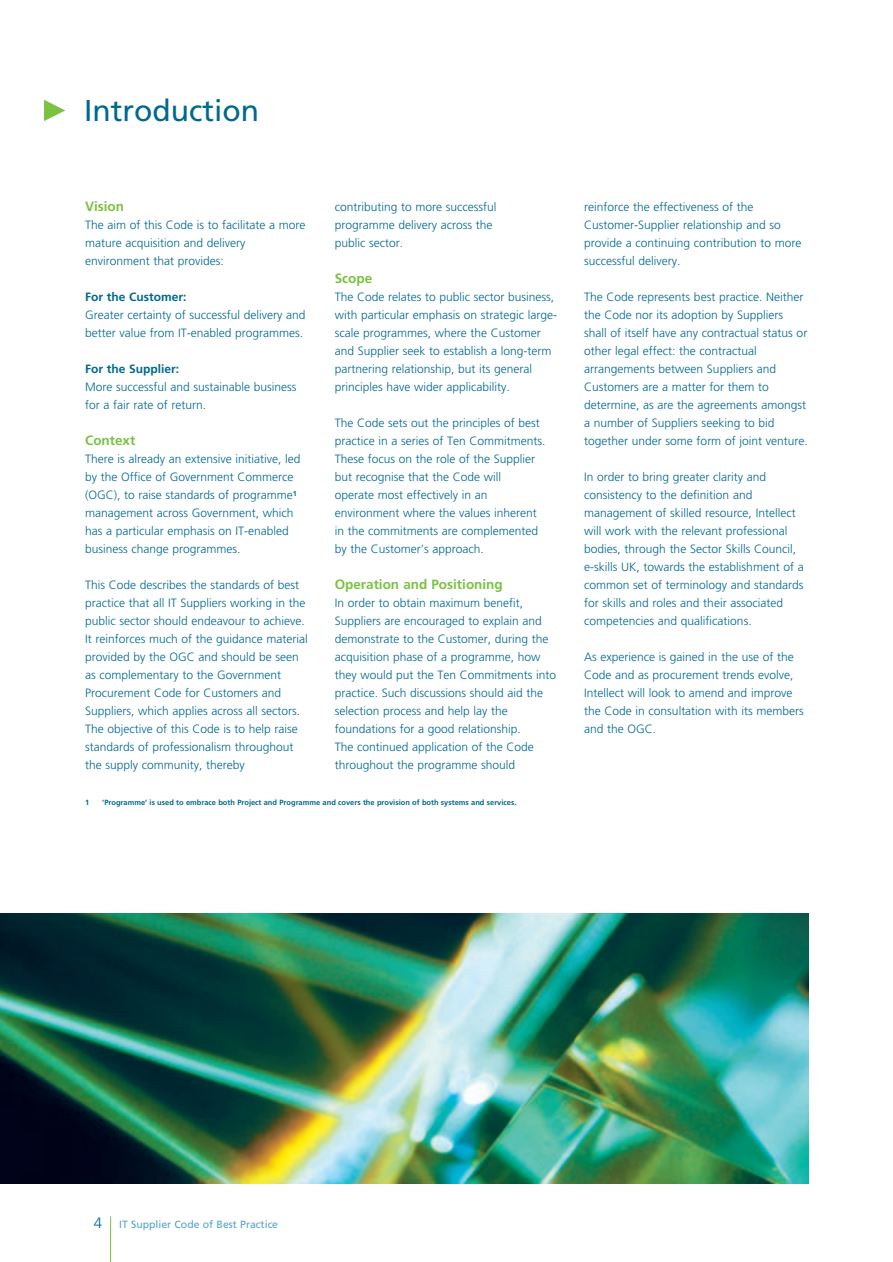
<style>
.page{position:relative;width:893px;height:1262px;background:#fff}
.page>*{position:absolute;margin:0;border:0;box-sizing:border-box;transform-origin:0 0}
.t1{font:30px "Frutiger";color:#00688f}
.t2{font:700 13.5px "Frutiger";color:#7bc142}
.t3{font:300 12px/18px "Frutiger";color:#00688f}
.t4{font:700 12px "Frutiger";color:#00688f}
.t5{font:10.5px "Frutiger";color:#55a4c3}
.t6{font:700 7.5px "Frutiger";color:#00688f}
.s1{font-weight:300;font-size:15px;color:#00688f}
</style>
<div class="page">
<hr style="left:110px;top:1216px;width:1px;height:45px;background:#7bc142">
<svg style="left:44px;top:100px;width:21px;height:21px"></svg>
<img style="left:0;top:913px;width:808px;height:270px">
<h1 class="t1" style="left:84px;top:99px;width:176px">Introduction</h1>
<p class="t2" style="left:85px;top:201px;width:40px">Vision</p>
<p class="t3" style="left:85px;top:217px;width:222px">The aim of this Code is to facilitate a more mature acquisition and delivery environment that provides:</p>
<p class="t4" style="left:85px;top:292px;width:103px">For the Customer:</p>
<p class="t3" style="left:85px;top:307px;width:222px">Greater certainty of successful delivery and better value from IT-enabled programmes.</p>
<p class="t4" style="left:85px;top:364px;width:96px">For the Supplier:</p>
<p class="t3" style="left:85px;top:379px;width:213px">More successful and sustainable business for a fair rate of return.</p>
<p class="t2" style="left:85px;top:435px;width:52px">Context</p>
<p class="t3" style="left:85px;top:451px;width:217px">There is already an extensive initiative, led by the Office of Government Commerce (OGC), to raise standards of programme<sup>1 </sup>management across Government, which has a particular emphasis on IT-enabled business change programmes.</p>
<p class="t3" style="left:85px;top:577px;width:224px">This Code describes the standards of best practice that all IT Suppliers working in the public sector should endeavour to achieve.<br>It reinforces much of the guidance material provided by the OGC and should be seen as complementary to the Government Procurement Code for Customers and Suppliers, which applies across all sectors.<br>The objective of this Code is to help raise standards of professionalism throughout the supply community, thereby</p>
<p class="t3" style="left:334px;top:199px;width:163px">contributing to more successful programme delivery across the public sector.</p>
<p class="t2" style="left:334px;top:273px;width:39px">Scope</p>
<p class="t3" style="left:334px;top:289px;width:224px">The Code relates to public sector business, with particular emphasis on strategic large&shy;scale programmes, where the Customer and Supplier seek to establish a long-term partnering relationship, but its general principles have wider applicability.</p>
<p class="t3" style="left:334px;top:415px;width:212px">The Code sets out the principles of best practice in a series of Ten Commitments.<br>These focus on the role of the Supplier but recognise that the Code will<br>operate most effectively in an environment where the values inherent in the commitments are complemented by the Customer’s approach.</p>
<p class="t2" style="left:334px;top:579px;width:169px">Operation and Positioning</p>
<p class="t3" style="left:334px;top:595px;width:223px">In order to obtain maximum benefit, Suppliers are encouraged to explain and demonstrate to the Customer, during the acquisition phase of a programme, how they would put the Ten Commitments into practice. Such discussions should aid the selection process and help lay the foundations for a good relationship.<br>The continued application of the Code throughout the programme should</p>
<p class="t6" style="left:85px;top:799px;width:6px">1</p>
<p class="t6" style="left:102px;top:799px;width:415px">‘Programme’ is used to embrace both Project and Programme and covers the provision of both systems and services.</p>
<p class="t3" style="left:584px;top:199px;width:218px">reinforce the effectiveness of the Customer-Supplier relationship and so provide a continuing contribution to more successful delivery.</p>
<p class="t3" style="left:584px;top:289px;width:225px">The Code represents best practice. Neither the Code nor its adoption by Suppliers shall of itself have any contractual status or other legal effect: the contractual arrangements between Suppliers and Customers are a matter for them to determine, as are the agreements amongst a number of Suppliers seeking to bid together under some form of joint venture.</p>
<p class="t3" style="left:584px;top:469px;width:221px">In order to bring greater clarity and consistency to the definition and management of skilled resource, Intellect will work with the relevant professional bodies, through the Sector Skills Council, e-skills UK, towards the establishment of a common set of terminology and standards for skills and roles and their associated competencies and qualifications.</p>
<p class="t3" style="left:584px;top:649px;width:221px">As experience is gained in the use of the Code and as procurement trends evolve, Intellect will look to amend and improve the Code in consultation with its members and the OGC.</p>
<p class="t5" style="left:94px;top:1219px;width:186px"><span class="s1">4</span> IT Supplier Code of Best Practice</p>
</div>
